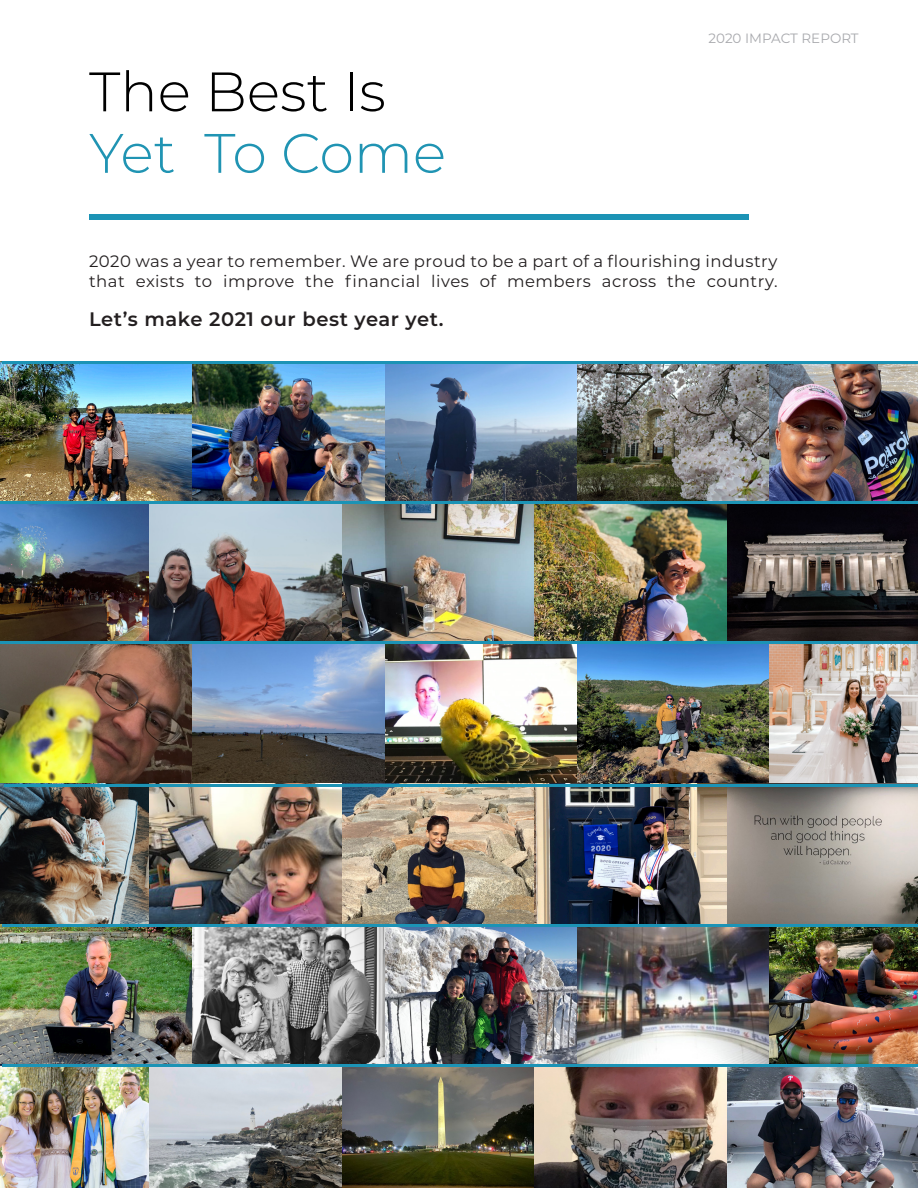
<style>
.page{position:relative;width:918px;height:1188px;background:#fff}
.page>*{position:absolute;margin:0;border:0;box-sizing:border-box;transform-origin:0 0}
.t1{font:300 55.5px/61.5px "Montserrat";color:#000}
.t2{font:600 19.5px "Montserrat";letter-spacing:.03em;color:#231f20}
.t3{font:16.5px/19.5px "Montserrat";letter-spacing:.03em;color:#231f20}
.t4{font:13.5px "Montserrat";color:#a8a9ad}
.s1{color:#2094b3}
</style>
<div class="page">
<div style="left:89px;top:214px;width:660px;height:5px;background:#1c93b5"></div>
<img style="left:0;top:362px;width:918px;height:826px">
<hr style="left:2px;top:361px;width:916px;height:2px;background:#1c93b5">
<hr style="left:0;top:501px;width:918px;height:2px;background:#1c93b5">
<hr style="left:0;top:641px;width:918px;height:3px;background:#1c93b5">
<hr style="left:4px;top:784px;width:914px;height:2px;background:#1c93b5">
<hr style="left:2px;top:924px;width:916px;height:2px;background:#1c93b5">
<hr style="left:2px;top:1064px;width:916px;height:3px;background:#1c93b5">
<p class="t1" style="left:89px;top:59px;width:359px">The Best Is<br><span class="s1">Yet To Come</span></p>
<p class="t4" style="left:708px;top:29px;width:152px">2020 IMPACT REPORT</p>
<p class="t3" style="left:89px;top:251px;width:690px">2020 was a year to remember. We are proud to be a part of a flourishing industry that exists to improve the financial lives of members across the country.</p>
<p class="t2" style="left:89px;top:305px;width:356px">Let’s make 2021 our best year yet.</p>
</div>
